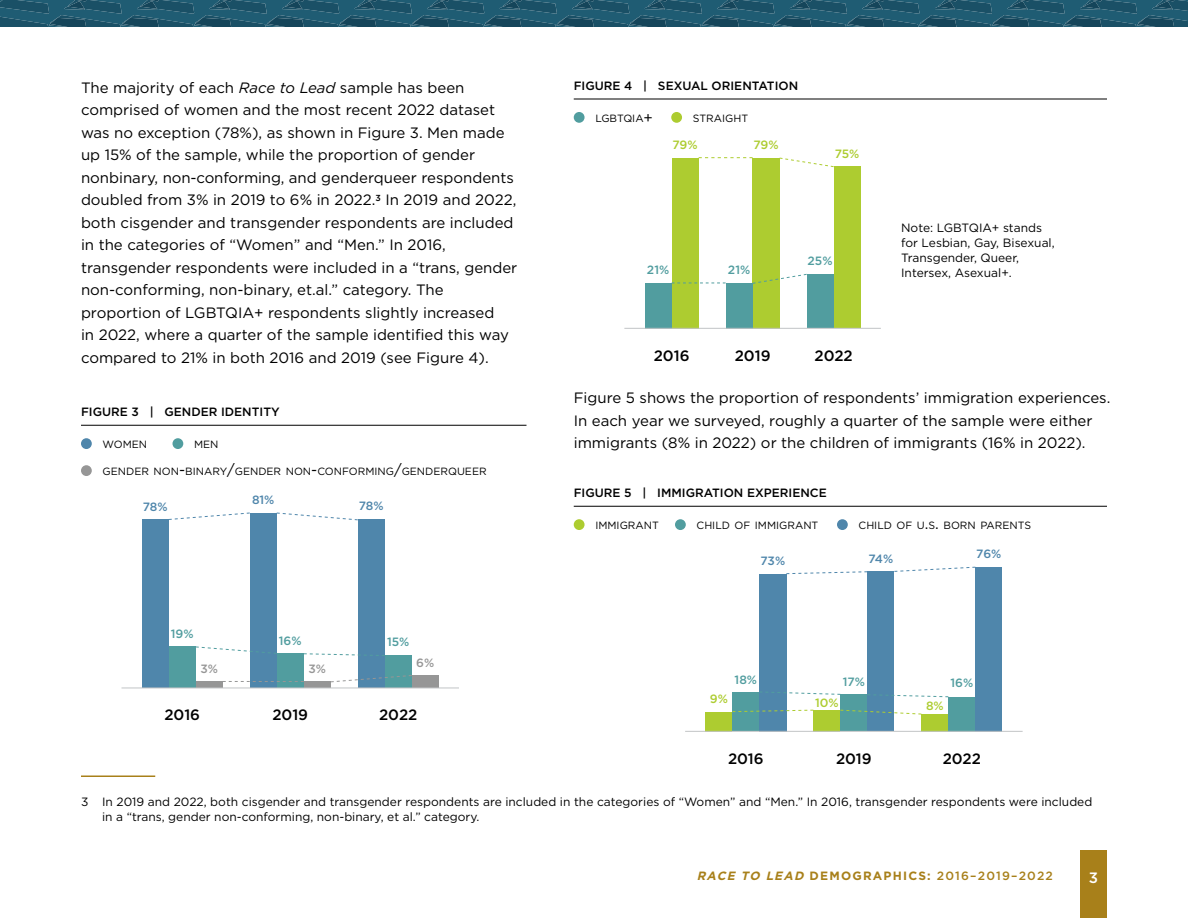
<style>
.page{position:relative;width:1188px;height:918px;background:#fff}
.page>*{position:absolute;margin:0;border:0;box-sizing:border-box;transform-origin:0 0}
.t1{font:15px/22.5px "Gotham";color:#000}
.t2{font:500 15px "Gotham";color:#000}
.t3{font:500 15px "Gotham";color:#fff}
.t4{font:12px/15px "Gotham";color:#000}
.t5{font:500 12px "Gotham";color:#000}
.t6{font:500 12px "Gotham";letter-spacing:.1em;color:#a8801a}
.t7{font:500 12px "Gotham";color:#519d9f}
.t8{font:500 12px "Gotham";letter-spacing:-.015em;color:#4f86ab}
.t9{font:500 12px "Gotham";letter-spacing:-.015em;color:#adcc30}
.t10{font:500 12px "Gotham";color:#969696}
.t11{font:10.5px "Gotham";color:#000}
.s1{font-style:italic}
.s2{font-size:15px}
.s3{font-weight:700;font-style:italic}
.s4{font-weight:700}
</style>
<div class="page">
<div style="left:1080px;top:850px;width:27px;height:68px;background:#a8801a"></div>
<svg style="left:0;top:0;width:1188px;height:27px;background:#21586d"></svg>
<hr style="left:81px;top:776px;width:74px;height:1px;background:#a8801a">
<hr style="left:574px;top:99px;width:533px;height:1px;background:#000">
<div style="left:574px;top:112px;width:11px;height:11px;background:#519d9f;border-radius:50%"></div>
<div style="left:671px;top:112px;width:11px;height:11px;background:#adcc30;border-radius:50%"></div>
<div style="left:250px;top:513px;width:27px;height:175px;background:#4f86ab"></div>
<div style="left:142px;top:519px;width:27px;height:169px;background:#4f86ab"></div>
<div style="left:169px;top:647px;width:27px;height:41px;background:#519d9f"></div>
<div style="left:196px;top:681px;width:27px;height:7px;background:#969696"></div>
<div style="left:304px;top:681px;width:27px;height:7px;background:#969696"></div>
<div style="left:277px;top:653px;width:27px;height:35px;background:#519d9f"></div>
<div style="left:358px;top:519px;width:27px;height:169px;background:#4f86ab"></div>
<div style="left:412px;top:675px;width:27px;height:13px;background:#969696"></div>
<div style="left:385px;top:656px;width:27px;height:32px;background:#519d9f"></div>
<svg style="left:169px;top:512px;width:81px;height:8px"></svg>
<svg style="left:276px;top:512px;width:82px;height:9px"></svg>
<svg style="left:195px;top:646px;width:82px;height:8px"></svg>
<svg style="left:304px;top:653px;width:82px;height:3px"></svg>
<svg style="left:223px;top:681px;width:81px;height:1px"></svg>
<svg style="left:331px;top:675px;width:81px;height:8px"></svg>
<hr style="left:81px;top:425px;width:445px;height:1px;background:#000">
<div style="left:81px;top:438px;width:11px;height:11px;background:#4f86ab;border-radius:50%"></div>
<div style="left:172px;top:438px;width:11px;height:11px;background:#519d9f;border-radius:50%"></div>
<div style="left:81px;top:465px;width:11px;height:11px;background:#969696;border-radius:50%"></div>
<hr style="left:122px;top:688px;width:337px;height:1px;background:#c2c4c6">
<hr style="left:574px;top:506px;width:533px;height:1px;background:#000">
<div style="left:837px;top:519px;width:11px;height:11px;background:#4f86ab;border-radius:50%"></div>
<div style="left:574px;top:519px;width:11px;height:11px;background:#adcc30;border-radius:50%"></div>
<div style="left:675px;top:519px;width:11px;height:11px;background:#519d9f;border-radius:50%"></div>
<div style="left:840px;top:695px;width:27px;height:36px;background:#519d9f"></div>
<div style="left:732px;top:692px;width:27px;height:39px;background:#519d9f"></div>
<div style="left:759px;top:574px;width:27px;height:157px;background:#4f86ab"></div>
<div style="left:705px;top:712px;width:27px;height:19px;background:#adcc30"></div>
<div style="left:867px;top:572px;width:27px;height:159px;background:#4f86ab"></div>
<div style="left:813px;top:710px;width:27px;height:21px;background:#adcc30"></div>
<div style="left:948px;top:697px;width:27px;height:34px;background:#519d9f"></div>
<div style="left:975px;top:567px;width:27px;height:164px;background:#4f86ab"></div>
<div style="left:921px;top:714px;width:27px;height:17px;background:#adcc30"></div>
<svg style="left:786px;top:571px;width:82px;height:3px"></svg>
<svg style="left:894px;top:566px;width:82px;height:6px"></svg>
<svg style="left:760px;top:691px;width:81px;height:4px"></svg>
<svg style="left:868px;top:694px;width:81px;height:4px"></svg>
<svg style="left:732px;top:709px;width:82px;height:3px"></svg>
<svg style="left:840px;top:709px;width:82px;height:6px"></svg>
<hr style="left:685px;top:731px;width:338px;height:1px;background:#c2c4c6">
<div style="left:672px;top:158px;width:27px;height:170px;background:#adcc30"></div>
<div style="left:645px;top:283px;width:27px;height:45px;background:#519d9f"></div>
<div style="left:753px;top:158px;width:27px;height:170px;background:#adcc30"></div>
<div style="left:726px;top:283px;width:27px;height:45px;background:#519d9f"></div>
<div style="left:834px;top:166px;width:27px;height:162px;background:#adcc30"></div>
<div style="left:807px;top:274px;width:27px;height:54px;background:#519d9f"></div>
<svg style="left:699px;top:157px;width:54px;height:1px"></svg>
<svg style="left:779px;top:157px;width:55px;height:11px"></svg>
<svg style="left:672px;top:283px;width:54px;height:1px"></svg>
<svg style="left:752px;top:273px;width:55px;height:11px"></svg>
<hr style="left:624px;top:328px;width:257px;height:1px;background:#c2c4c6">
<p class="t1" style="left:81px;top:76px;width:438px">The majority of each <span class="s1">Race to Lead</span> sample has been comprised of women and the most recent 2022 dataset was no exception (78%), as shown in Figure 3. Men made up 15% of the sample, while the proportion of gender nonbinary, non-conforming, and genderqueer respondents doubled from 3% in 2019 to 6% in 2022.<sup>3</sup> In 2019 and 2022, both cisgender and transgender respondents are included in the categories of “Women” and “Men.” In 2016, transgender respondents were included in a “trans, gender non-conforming, non-binary, et.al.” category. The proportion of LGBTQIA+ respondents slightly increased<br>in 2022, where a quarter of the sample identified this way compared to 21% in both 2016 and 2019 (see Figure 4).</p>
<p class="t5" style="left:81px;top:404px;width:200px">FIGURE 3 | GENDER IDENTITY</p>
<p class="t11" style="left:103px;top:438px;width:46px">WOMEN</p>
<p class="t11" style="left:194px;top:438px;width:26px">MEN</p>
<p class="t11" style="left:103px;top:465px;width:386px">GENDER NON<span class="s2">-</span>BINARY<span class="s2">/</span>GENDER NON<span class="s2">-</span>CONFORMING<span class="s2">/</span>GENDERQUEER</p>
<p class="t8" style="left:143px;top:499px;width:26px">78%</p>
<p class="t8" style="left:252px;top:492px;width:24px">81%</p>
<p class="t8" style="left:359px;top:498px;width:26px">78%</p>
<p class="t7" style="left:171px;top:626px;width:24px">19%</p>
<p class="t10" style="left:200px;top:661px;width:19px">3%</p>
<p class="t7" style="left:279px;top:633px;width:24px">16%</p>
<p class="t10" style="left:308px;top:661px;width:19px">3%</p>
<p class="t2" style="left:164px;top:705px;width:37px">2016</p>
<p class="t2" style="left:272px;top:705px;width:37px">2019</p>
<p class="t7" style="left:387px;top:634px;width:24px">15%</p>
<p class="t10" style="left:416px;top:655px;width:20px">6%</p>
<p class="t2" style="left:379px;top:705px;width:40px">2022</p>
<p class="t5" style="left:574px;top:78px;width:226px">FIGURE 4 | SEXUAL ORIENTATION</p>
<p class="t11" style="left:595px;top:111px;width:59px">LGBTQIA<span class="s2">+</span></p>
<p class="t11" style="left:693px;top:111px;width:57px">STRAIGHT</p>
<p class="t9" style="left:673px;top:137px;width:27px">79%</p>
<p class="t9" style="left:754px;top:137px;width:27px">79%</p>
<p class="t9" style="left:835px;top:146px;width:26px">75%</p>
<p class="t7" style="left:647px;top:262px;width:24px">21%</p>
<p class="t7" style="left:728px;top:262px;width:24px">21%</p>
<p class="t2" style="left:654px;top:345px;width:37px">2016</p>
<p class="t2" style="left:735px;top:345px;width:37px">2019</p>
<p class="t7" style="left:808px;top:253px;width:27px">25%</p>
<p class="t2" style="left:814px;top:345px;width:40px">2022</p>
<p class="t4" style="left:901px;top:220px;width:155px">Note: LGBTQIA+ stands for Lesbian, Gay, Bisexual,<br>Transgender, Queer,<br>Intersex, Asexual+.</p>
<p class="t1" style="left:574px;top:387px;width:538px">Figure 5 shows the proportion of respondents’ immigration experiences.<br>In each year we surveyed, roughly a quarter of the sample were either immigrants (8% in 2022) or the children of immigrants (16% in 2022).</p>
<p class="t5" style="left:574px;top:485px;width:255px">FIGURE 5 | IMMIGRATION EXPERIENCE</p>
<p class="t11" style="left:595px;top:519px;width:65px">IMMIGRANT</p>
<p class="t11" style="left:697px;top:519px;width:123px">CHILD OF IMMIGRANT</p>
<p class="t11" style="left:859px;top:519px;width:174px">CHILD OF U<span class="s2">.</span>S<span class="s2">.</span> BORN PARENTS</p>
<p class="t8" style="left:761px;top:553px;width:26px">73%</p>
<p class="t8" style="left:869px;top:551px;width:26px">74%</p>
<p class="t8" style="left:976px;top:546px;width:27px">76%</p>
<p class="t7" style="left:735px;top:672px;width:24px">18%</p>
<p class="t7" style="left:843px;top:674px;width:24px">17%</p>
<p class="t7" style="left:950px;top:675px;width:24px">16%</p>
<p class="t9" style="left:710px;top:691px;width:20px">9%</p>
<p class="t9" style="left:815px;top:695px;width:25px">10%</p>
<p class="t9" style="left:926px;top:698px;width:19px">8%</p>
<p class="t2" style="left:728px;top:748px;width:37px">2016</p>
<p class="t2" style="left:836px;top:748px;width:37px">2019</p>
<p class="t2" style="left:943px;top:748px;width:40px">2022</p>
<p class="t4" style="left:102px;top:794px;width:992px;text-indent:-21px">3 In 2019 and 2022, both cisgender and transgender respondents are included in the categories of “Women” and “Men.” In 2016, transgender respondents were included in a “trans, gender non-conforming, non-binary, et al.” category.</p>
<p class="t6" style="left:697px;top:868px;width:358px"><span class="s3">RACE TO LEAD</span> <span class="s4">DEMOGRAPHICS:</span> 2016–2019–2022</p>
<p class="t3" style="left:1089px;top:868px;width:11px">3</p>
</div>
